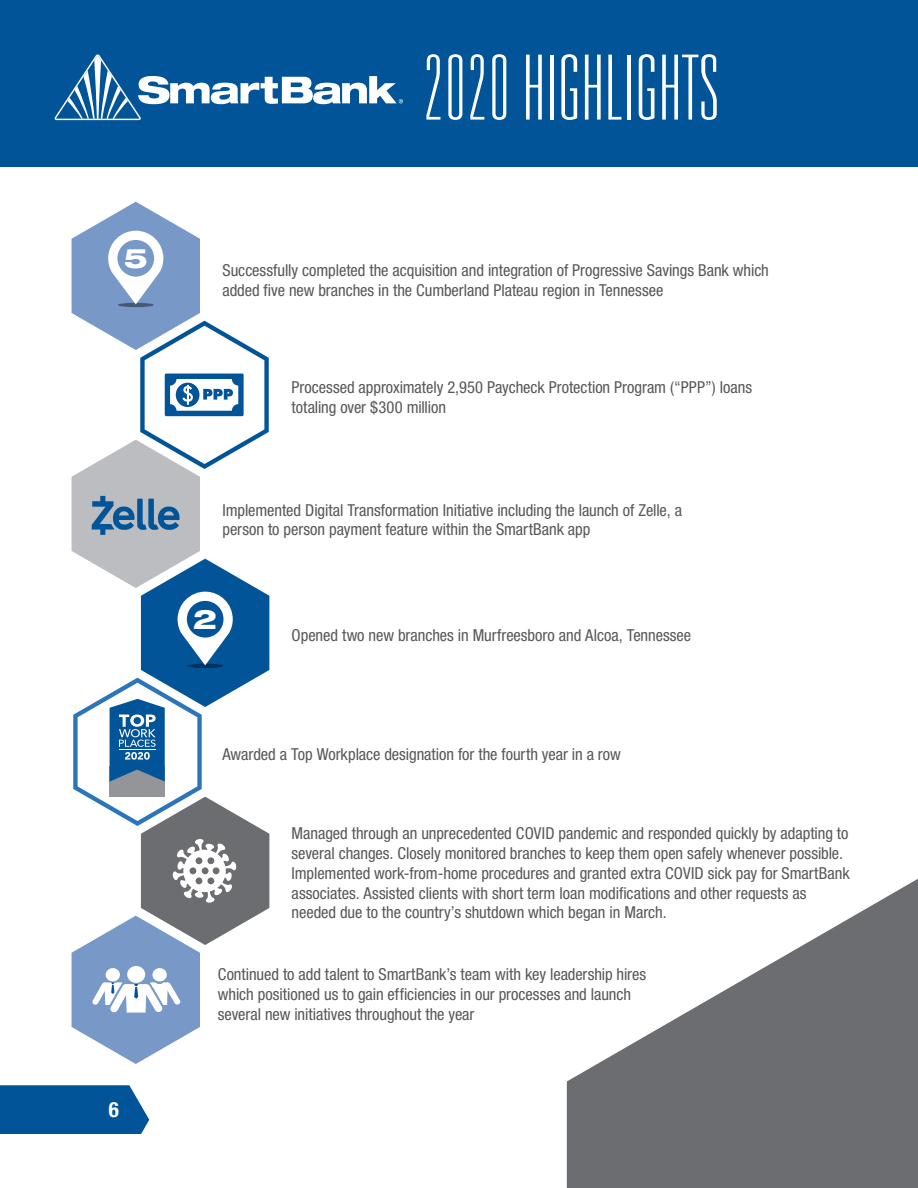
<style>
.page{position:relative;width:918px;height:1188px;background:#fff}
.page>*{position:absolute;margin:0;border:0;box-sizing:border-box;transform-origin:0 0}
.t1{font:100 ultra-condensed 90px "Univers";letter-spacing:.02em;color:#fff}
.t2{font:800 expanded 27px "Helvetica Neue LT Std";color:#fff}
.t3{font:700 condensed 21px "Helvetica Neue LT Std";color:#fff}
.t4{font:condensed 16.5px/19.8px "Helvetica Neue LT Std";letter-spacing:-.005em;color:#57585a}
</style>
<div class="page">
<svg style="left:567px;top:879px;width:351px;height:309px;fill:#6c6d70"></svg>
<div style="left:0;top:0;width:918px;height:166px;background:#015498"></div>
<svg style="left:0;top:1085px;width:149px;height:49px;background:#0f5e9e"></svg>
<svg style="left:54px;top:54px;width:349px;height:66px"></svg>
<svg style="left:72px;top:202px;width:197px;height:862px"></svg>
<h1 class="t1" style="left:423px;top:42px;width:297px">2020 HIGHLIGHTS</h1>
<h2 class="t2" style="left:124px;top:241px;width:25px">5</h2>
<p class="t3" style="left:109px;top:1097px;width:12px">6</p>
<p class="t4" style="left:222px;top:261px;width:548px">Successfully completed the acquisition and integration of Progressive Savings Bank which added five new branches in the Cumberland Plateau region in Tennessee</p>
<p class="t4" style="left:292px;top:377px;width:462px">Processed approximately 2,950 Paycheck Protection Program (“PPP”) loans totaling over $300 million</p>
<p class="t4" style="left:222px;top:500px;width:461px">Implemented Digital Transformation Initiative including the launch of Zelle, a person to person payment feature within the SmartBank app</p>
<h2 class="t2" style="left:193px;top:602px;width:25px">2</h2>
<p class="t4" style="left:292px;top:625px;width:401px">Opened two new branches in Murfreesboro and Alcoa, Tennessee</p>
<p class="t4" style="left:222px;top:744px;width:400px">Awarded a Top Workplace designation for the fourth year in a row</p>
<p class="t4" style="left:292px;top:823px;width:560px">Managed through an unprecedented COVID pandemic and responded quickly by adapting to several changes. Closely monitored branches to keep them open safely whenever possible.<br>Implemented work-from-home procedures and granted extra COVID sick pay for SmartBank associates. Assisted clients with short term loan modifications and other requests as needed due to the country’s shutdown which began in March.</p>
<p class="t4" style="left:218px;top:964px;width:430px">Continued to add talent to SmartBank’s team with key leadership hires which positioned us to gain efficiencies in our processes and launch several new initiatives throughout the year</p>
</div>
